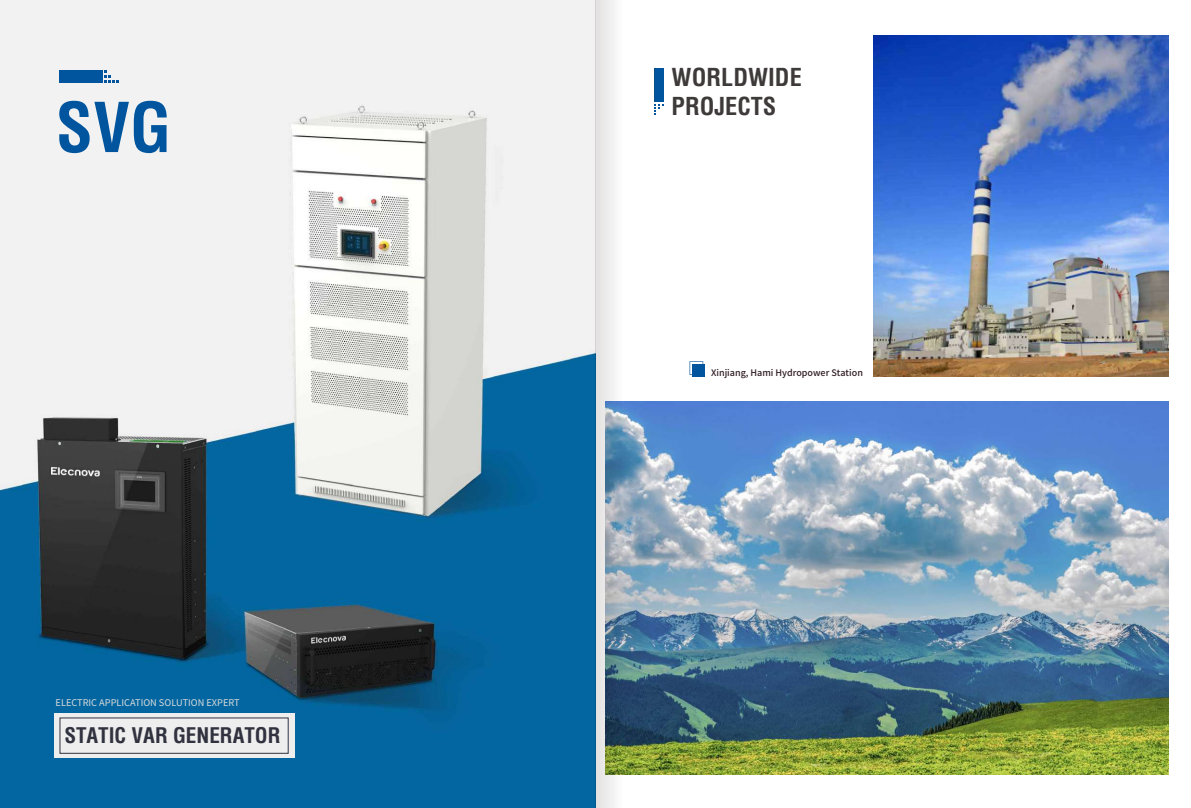
<style>
.page{position:relative;width:1191px;height:808px;background:#fff}
.page>*{position:absolute;margin:0;border:0;box-sizing:border-box;transform-origin:0 0}
.t1{font:700 condensed 67px "Helvetica";color:#00559e}
.t2{font:700 condensed 24.2px/29px "Helvetica";color:#3e3a39}
.t3{font:700 condensed 21px "Helvetica";color:#31323f}
.t4{font:9.2px "Noto Sans Hans";color:#dbdbdb}
.t5{font:500 9px "Noto Sans Hans";color:#2d1a21}
</style>
<div class="page">
<div style="left:655px;top:68px;width:9px;height:34px;background:#00559e"></div>
<hr style="left:654px;top:68px;width:1px;height:34px;background:#0a4e85">
<svg style="left:654px;top:104px;width:10px;height:11px"></svg>
<img style="left:0;top:0;width:595px;height:808px">
<div style="left:59px;top:70px;width:44px;height:12px;background:#00559e"></div>
<svg style="left:104px;top:70px;width:15px;height:12px"></svg>
<div style="left:54px;top:713px;width:240px;height:45px;background:#eee"></div>
<div style="left:60px;top:717px;width:228px;height:37px;border:1px solid #31323f"></div>
<img style="left:873px;top:36px;width:295px;height:341px">
<div style="left:692px;top:364px;width:13px;height:13px;background:#00559e"></div>
<svg style="left:689px;top:361px;width:14px;height:14px"></svg>
<img style="left:623px;top:402px;width:545px;height:373px">
<svg style="left:595px;top:0;width:28px;height:808px"></svg>
<h1 class="t1" style="left:56px;top:83px;width:117px">SVG</h1>
<p class="t4" style="left:56px;top:698px;width:186px">ELECTRIC APPLICATION SOLUTION EXPERT</p>
<h3 class="t3" style="left:64px;top:721px;width:218px">STATIC VAR GENERATOR</h3>
<h2 class="t2" style="left:671px;top:63px;width:132px">WORLDWIDE<br>PROJECTS</h2>
<p class="t5" style="left:711px;top:368px;width:153px">Xinjiang, Hami Hydropower Station</p>
</div>
